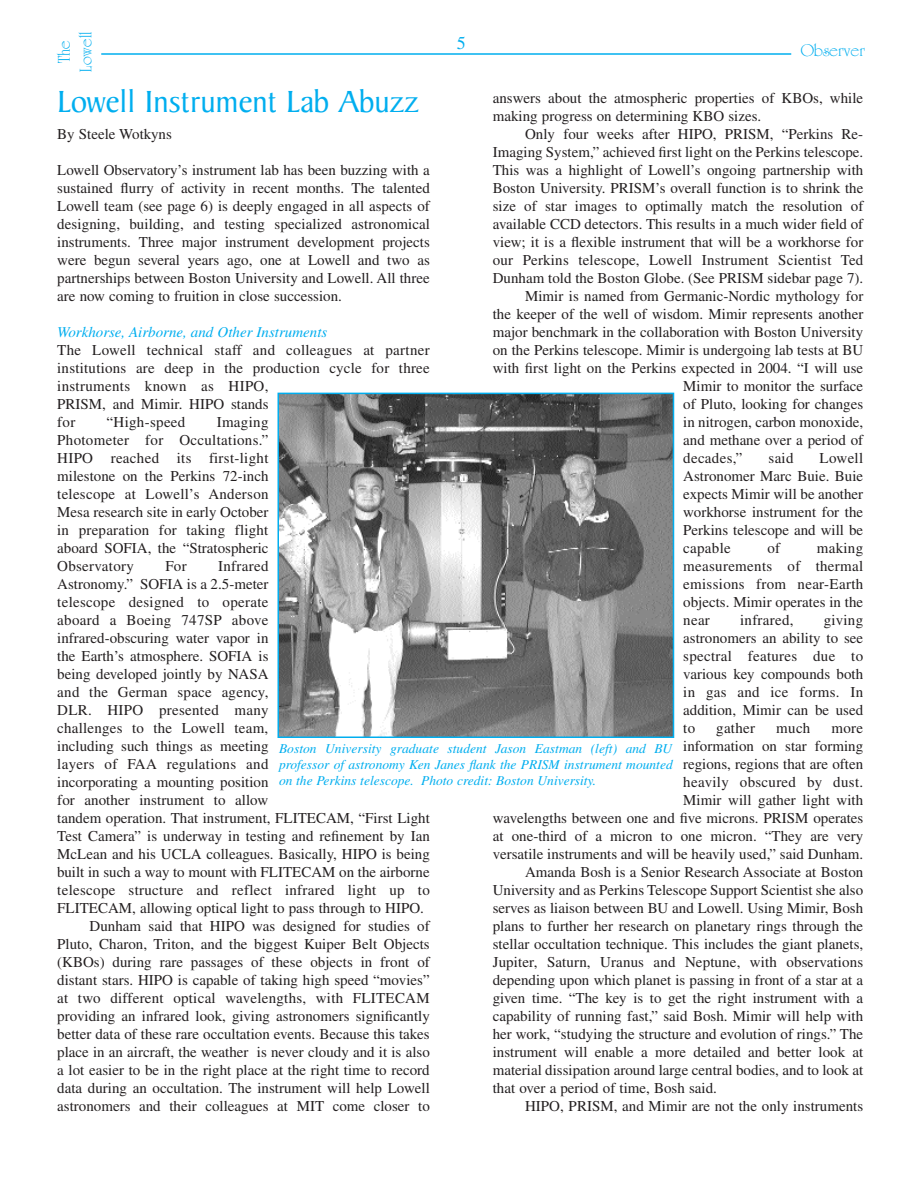
<style>
.page{position:relative;width:918px;height:1188px;background:#fff}
.page>*{position:absolute;margin:0;border:0;box-sizing:border-box;transform-origin:0 0}
.t1{font:33px "Baker Signet";color:#00aeef}
.t2{font:18px/21.6px "University Roman";color:#00aeef;text-align:center}
.t3{font:18px "Times";color:#00aeef}
.t4{font:15px/18px "Times";color:#231f20;text-align:justify}
.t5{font:15px "Times";letter-spacing:.02em;color:#231f20}
.t6{font:italic 15px "Times";color:#00aeef}
.t7{font:italic 13.5px/16.2px "Times";color:#00aeef;text-align:justify}
</style>
<div class="page">
<hr style="left:101px;top:53px;width:690px;height:2px;background:#00aeef">
<img style="left:281px;top:396px;width:390px;height:339px">
<div style="left:278px;top:393px;width:396px;height:345px;border:2px solid #00aeef"></div>
<p class="t2" style="left:53px;top:72px;width:41px;rotate:-90deg">The<br>Lowell</p>
<p class="t2" style="left:801px;top:39px;width:66px">Observer</p>
<p class="t3" style="left:457px;top:36px;width:10px">5</p>
<h1 class="t1" style="left:57px;top:89px;width:363px">Lowell Instrument Lab Abuzz</h1>
<p class="t4" style="left:57px;top:127px;width:116px">By Steele Wotkyns</p>
<p class="t4" style="left:57px;top:163px;width:374px">Lowell Observatory’s instrument lab has been buzzing with a sustained flurry of activity in recent months. The talented Lowell team (see page 6) is deeply engaged in all aspects of designing, building, and testing specialized astronomical instruments. Three major instrument development projects were begun several years ago, one at Lowell and two as partnerships between Boston University and Lowell. All three are now coming to fruition in close succession.</p>
<p class="t6" style="left:57px;top:327px;width:272px">Workhorse, Airborne, and Other Instruments</p>
<p class="t4" style="left:57px;top:343px;width:374px;text-align:left">The Lowell technical staff and colleagues at partner institutions are deep in the production cycle for three instruments known as HIPO,<br>PRISM, and Mimir. HIPO stands<br>for</p>
<p class="t4" style="left:493px;top:90px;width:372px">answers about the atmospheric properties of KBOs, while making progress on determining KBO sizes.</p>
<p class="t4" style="left:525px;top:126px;width:340px">Only four weeks after HIPO, PRISM, “Perkins Re-</p>
<p class="t4" style="left:493px;top:144px;width:372px">Imaging System,” achieved first light on the Perkins telescope.</p>
<p class="t4" style="left:493px;top:162px;width:372px">This was a highlight of Lowell’s ongoing partnership with</p>
<p class="t4" style="left:493px;top:180px;width:372px">Boston University. PRISM’s overall function is to shrink the</p>
<p class="t4" style="left:493px;top:198px;width:372px">size of star images to optimally match the resolution of</p>
<p class="t4" style="left:493px;top:216px;width:372px">available CCD detectors. This results in a much wider field of</p>
<p class="t4" style="left:493px;top:234px;width:372px">view; it is a flexible instrument that will be a workhorse for</p>
<p class="t4" style="left:493px;top:252px;width:372px">our Perkins telescope, Lowell Instrument Scientist Ted</p>
<p class="t4" style="left:493px;top:270px;width:372px">Dunham told the Boston Globe. (See PRISM sidebar page 7).</p>
<p class="t4" style="left:525px;top:288px;width:340px">Mimir is named from Germanic-Nordic mythology for</p>
<p class="t4" style="left:493px;top:306px;width:372px">the keeper of the well of wisdom. Mimir represents another</p>
<p class="t4" style="left:493px;top:324px;width:372px">major benchmark in the collaboration with Boston University</p>
<p class="t4" style="left:493px;top:342px;width:372px">on the Perkins telescope. Mimir is undergoing lab tests at BU</p>
<p class="t4" style="left:493px;top:360px;width:372px">with first light on the Perkins expected in 2004. “I will use</p>
<p class="t4" style="left:683px;top:378px;width:182px">Mimir to monitor the surface</p>
<p class="t4" style="left:683px;top:396px;width:182px">of Pluto, looking for changes</p>
<p class="t4" style="left:683px;top:414px;width:182px">in nitrogen, carbon monoxide,</p>
<p class="t4" style="left:683px;top:432px;width:182px">and methane over a period of</p>
<p class="t5" style="left:683px;top:452px;width:61px">decades,”</p>
<p class="t4" style="left:769px;top:450px;width:27px">said</p>
<p class="t5" style="left:107px;top:417px;width:80px">“High-speed</p>
<p class="t4" style="left:57px;top:415px;width:213px;text-indent:159px">Imaging Photometer for Occultations.” HIPO reached its first-light milestone on the Perkins 72-inch telescope at Lowell’s Anderson Mesa research site in early October in preparation for taking flight aboard SOFIA, the “Stratospheric Observatory</p>
<p class="t4" style="left:683px;top:450px;width:182px;text-indent:136px">Lowell Astronomer Marc Buie. Buie expects Mimir will be another workhorse instrument for the Perkins telescope and will be capable</p>
<p class="t4" style="left:683px;top:540px;width:182px;text-indent:134px">making measurements of thermal emissions from near-Earth objects. Mimir operates in the near</p>
<p class="t4" style="left:767px;top:540px;width:14px">of</p>
<p class="t4" style="left:165px;top:559px;width:23px">For</p>
<p class="t5" style="left:218px;top:561px;width:52px">Infrared</p>
<p class="t4" style="left:57px;top:577px;width:213px">Astronomy.” SOFIA is a 2.5-meter</p>
<p class="t5" style="left:57px;top:597px;width:213px">telescope designed to operate</p>
<p class="t5" style="left:57px;top:615px;width:213px">aboard a Boeing 747SP above</p>
<p class="t4" style="left:57px;top:631px;width:213px">infrared-obscuring water vapor in</p>
<p class="t4" style="left:57px;top:649px;width:213px">the Earth’s atmosphere. SOFIA is</p>
<p class="t4" style="left:57px;top:667px;width:213px">being developed jointly by NASA</p>
<p class="t5" style="left:57px;top:687px;width:213px">and the German space agency,</p>
<p class="t5" style="left:57px;top:705px;width:213px">DLR. HIPO presented many</p>
<p class="t4" style="left:57px;top:721px;width:213px">challenges to the Lowell team,</p>
<p class="t4" style="left:57px;top:739px;width:213px">including such things as meeting</p>
<p class="t5" style="left:57px;top:759px;width:213px">layers of FAA regulations and</p>
<p class="t4" style="left:57px;top:775px;width:213px">incorporating a mounting position</p>
<p class="t4" style="left:57px;top:793px;width:213px">for another instrument to allow</p>
<p class="t4" style="left:57px;top:811px;width:374px">tandem operation. That instrument, FLITECAM, “First Light</p>
<p class="t4" style="left:57px;top:829px;width:374px">Test Camera” is underway in testing and refinement by Ian</p>
<p class="t4" style="left:57px;top:847px;width:374px">McLean and his UCLA colleagues. Basically, HIPO is being</p>
<p class="t4" style="left:57px;top:865px;width:374px">built in such a way to mount with FLITECAM on the airborne</p>
<p class="t5" style="left:57px;top:885px;width:374px">telescope structure and reflect infrared light up to</p>
<p class="t4" style="left:57px;top:901px;width:368px">FLITECAM, allowing optical light to pass through to HIPO.</p>
<p class="t4" style="left:90px;top:919px;width:342px">Dunham said that HIPO was designed for studies of</p>
<p class="t4" style="left:57px;top:937px;width:374px">Pluto, Charon, Triton, and the biggest Kuiper Belt Objects</p>
<p class="t4" style="left:57px;top:955px;width:374px">(KBOs) during rare passages of these objects in front of</p>
<p class="t4" style="left:57px;top:973px;width:374px">distant stars. HIPO is capable of taking high speed “movies”</p>
<p class="t4" style="left:57px;top:991px;width:374px">at two different optical wavelengths, with FLITECAM</p>
<p class="t4" style="left:57px;top:1009px;width:374px">providing an infrared look, giving astronomers significantly</p>
<p class="t4" style="left:57px;top:1027px;width:374px">better data of these rare occultation events. Because this takes</p>
<p class="t4" style="left:57px;top:1045px;width:374px">place in an aircraft, the weather is never cloudy and it is also</p>
<p class="t4" style="left:57px;top:1063px;width:374px">a lot easier to be in the right place at the right time to record</p>
<p class="t4" style="left:57px;top:1081px;width:374px">data during an occultation. The instrument will help Lowell</p>
<p class="t4" style="left:57px;top:1099px;width:374px">astronomers and their colleagues at MIT come closer to</p>
<p class="t5" style="left:740px;top:614px;width:55px">infrared,</p>
<p class="t4" style="left:683px;top:612px;width:182px;text-indent:141px">giving astronomers an ability to see spectral features due to various key compounds both in gas and ice forms. In addition, Mimir can be used to</p>
<p class="t4" style="left:716px;top:720px;width:40px">gather</p>
<p class="t4" style="left:776px;top:720px;width:36px">much</p>
<p class="t4" style="left:832px;top:720px;width:33px">more</p>
<p class="t4" style="left:683px;top:738px;width:182px">information on star forming</p>
<p class="t4" style="left:683px;top:756px;width:182px">regions, regions that are often</p>
<p class="t5" style="left:683px;top:776px;width:182px">heavily obscured by dust.</p>
<p class="t4" style="left:683px;top:792px;width:182px">Mimir will gather light with</p>
<p class="t4" style="left:493px;top:810px;width:372px">wavelengths between one and five microns. PRISM operates</p>
<p class="t4" style="left:493px;top:828px;width:372px">at one-third of a micron to one micron. “They are very</p>
<p class="t4" style="left:493px;top:846px;width:372px">versatile instruments and will be heavily used,” said Dunham.</p>
<p class="t4" style="left:525px;top:864px;width:340px">Amanda Bosh is a Senior Research Associate at Boston</p>
<p class="t4" style="left:493px;top:882px;width:372px">University and as Perkins Telescope Support Scientist she also</p>
<p class="t4" style="left:493px;top:900px;width:372px">serves as liaison between BU and Lowell. Using Mimir, Bosh</p>
<p class="t4" style="left:493px;top:918px;width:372px">plans to further her research on planetary rings through the</p>
<p class="t4" style="left:493px;top:936px;width:372px">stellar occultation technique. This includes the giant planets,</p>
<p class="t4" style="left:493px;top:954px;width:372px">Jupiter, Saturn, Uranus and Neptune, with observations</p>
<p class="t4" style="left:493px;top:972px;width:372px">depending upon which planet is passing in front of a star at a</p>
<p class="t4" style="left:493px;top:990px;width:372px">given time. “The key is to get the right instrument with a</p>
<p class="t4" style="left:493px;top:1008px;width:372px">capability of running fast,” said Bosh. Mimir will help with</p>
<p class="t4" style="left:493px;top:1026px;width:372px">her work, “studying the structure and evolution of rings.” The</p>
<p class="t4" style="left:493px;top:1044px;width:372px">instrument will enable a more detailed and better look at</p>
<p class="t4" style="left:493px;top:1062px;width:372px">material dissipation around large central bodies, and to look at</p>
<p class="t4" style="left:493px;top:1080px;width:226px">that over a period of time, Bosh said.</p>
<p class="t4" style="left:525px;top:1098px;width:340px">HIPO, PRISM, and Mimir are not the only instruments</p>
<p class="t7" style="left:279px;top:741px;width:395px">Boston University graduate student Jason Eastman (left) and BU professor of astronomy Ken Janes flank the PRISM instrument mounted on the Perkins telescope. Photo credit: Boston University.</p>
</div>
